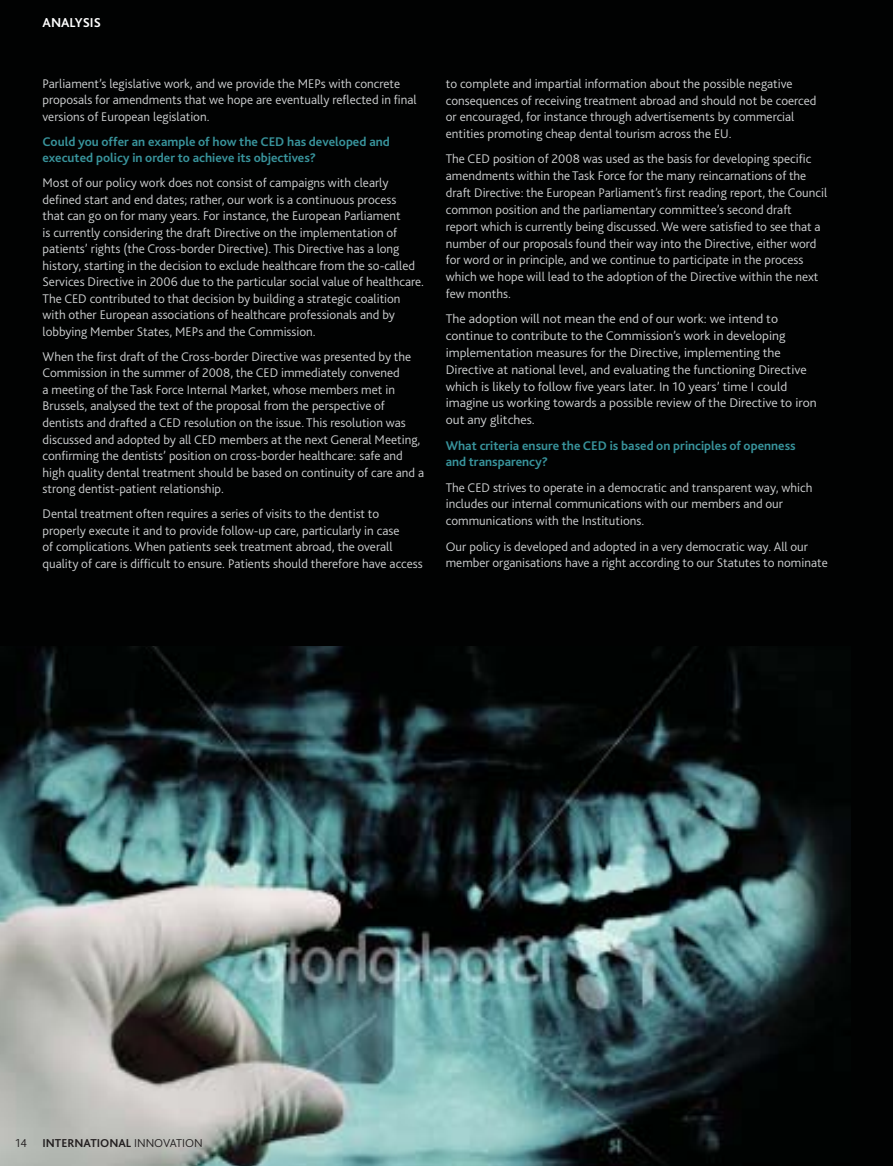
<style>
.page{position:relative;width:893px;height:1166px;background:#fff}
.page>*{position:absolute;margin:0;border:0;box-sizing:border-box;transform-origin:0 0}
.t1{font:700 13.5px "Bliss 2";color:#fff}
.t2{font:300 13.2px/16.5px "Bliss 2";color:#cfd1d2}
.t3{font:300 13.2px/16.8px "Bliss 2";color:#cfd1d2;scale:1.04 1}
.t4{font:700 13.2px/16.5px "Bliss 2";color:#38939b}
.t5{font:700 12px "Bliss 2";color:#231f20}
.t6{font:300 12px "Bliss 2";color:#231f20}
.s1{font-weight:300}
</style>
<div class="page">
<div style="left:0;top:0;width:893px;height:1165px;background:#010202"></div>
<img style="left:0;top:646px;width:844px;height:519px">
<p class="t1" style="left:43px;top:18px;width:60px">ANALYSIS</p>
<p class="t2" style="left:43px;top:76px;width:376px">Parliament’s legislative work, and we provide the MEPs with concrete proposals for amendments that we hope are eventually reflected in final versions of European legislation.</p>
<p class="t4" style="left:43px;top:134px;width:349px">Could you offer an example of how the CED has developed and executed policy in order to achieve its objectives?</p>
<p class="t2" style="left:43px;top:176px;width:383px">Most of our policy work does not consist of campaigns with clearly defined start and end dates; rather, our work is a continuous process<br>that can go on for many years. For instance, the European Parliament<br>is currently considering the draft Directive on the implementation of patients’ rights (the Cross-border Directive). This Directive has a long history, starting in the decision to exclude healthcare from the so-called Services Directive in 2006 due to the particular social value of healthcare.<br>The CED contributed to that decision by building a strategic coalition with other European associations of healthcare professionals and by lobbying Member States, MEPs and the Commission.</p>
<p class="t2" style="left:43px;top:349px;width:383px">When the first draft of the Cross-border Directive was presented by the Commission in the summer of 2008, the CED immediately convened<br>a meeting of the Task Force Internal Market, whose members met in Brussels, analysed the text of the proposal from the perspective of dentists and drafted a CED resolution on the issue. This resolution was discussed and adopted by all CED members at the next General Meeting, confirming the dentists’ position on cross-border healthcare: safe and high quality dental treatment should be based on continuity of care and a strong dentist-patient relationship.</p>
<p class="t2" style="left:43px;top:506px;width:382px">Dental treatment often requires a series of visits to the dentist to properly execute it and to provide follow-up care, particularly in case<br>of complications. When patients seek treatment abroad, the overall quality of care is difficult to ensure. Patients should therefore have access</p>
<p class="t2" style="left:446px;top:76px;width:372px">to complete and impartial information about the possible negative consequences of receiving treatment abroad and should not be coerced or encouraged, for instance through advertisements by commercial entities promoting cheap dental tourism across the EU.</p>
<p class="t2" style="left:446px;top:152px;width:383px">The CED position of 2008 was used as the basis for developing specific amendments within the Task Force for the many reincarnations of the draft Directive: the European Parliament’s first reading report, the Council common position and the parliamentary committee’s second draft report which is currently being discussed. We were satisfied to see that a number of our proposals found their way into the Directive, either word for word or in principle, and we continue to participate in the process which we hope will lead to the adoption of the Directive within the next few months.</p>
<p class="t3" style="left:446px;top:312px;width:358px">The adoption will not mean the end of our work: we intend to continue to contribute to the Commission’s work in developing implementation measures for the Directive, implementing the Directive at national level, and evaluating the functioning Directive which is likely to follow five years later. In 10 years’ time I could imagine us working towards a possible review of the Directive to iron out any glitches.</p>
<p class="t4" style="left:446px;top:438px;width:351px">What criteria ensure the CED is based on principles of openness and transparency?</p>
<p class="t2" style="left:446px;top:480px;width:368px">The CED strives to operate in a democratic and transparent way, which includes our internal communications with our members and our communications with the Institutions.</p>
<p class="t2" style="left:446px;top:539px;width:383px">Our policy is developed and adopted in a very democratic way. All our member organisations have a right according to our Statutes to nominate</p>
<p class="t6" style="left:16px;top:1138px;width:13px">14</p>
<p class="t5" style="left:43px;top:1138px;width:162px">INTERNATIONAL <span class="s1">INNOVATION</span></p>
</div>
